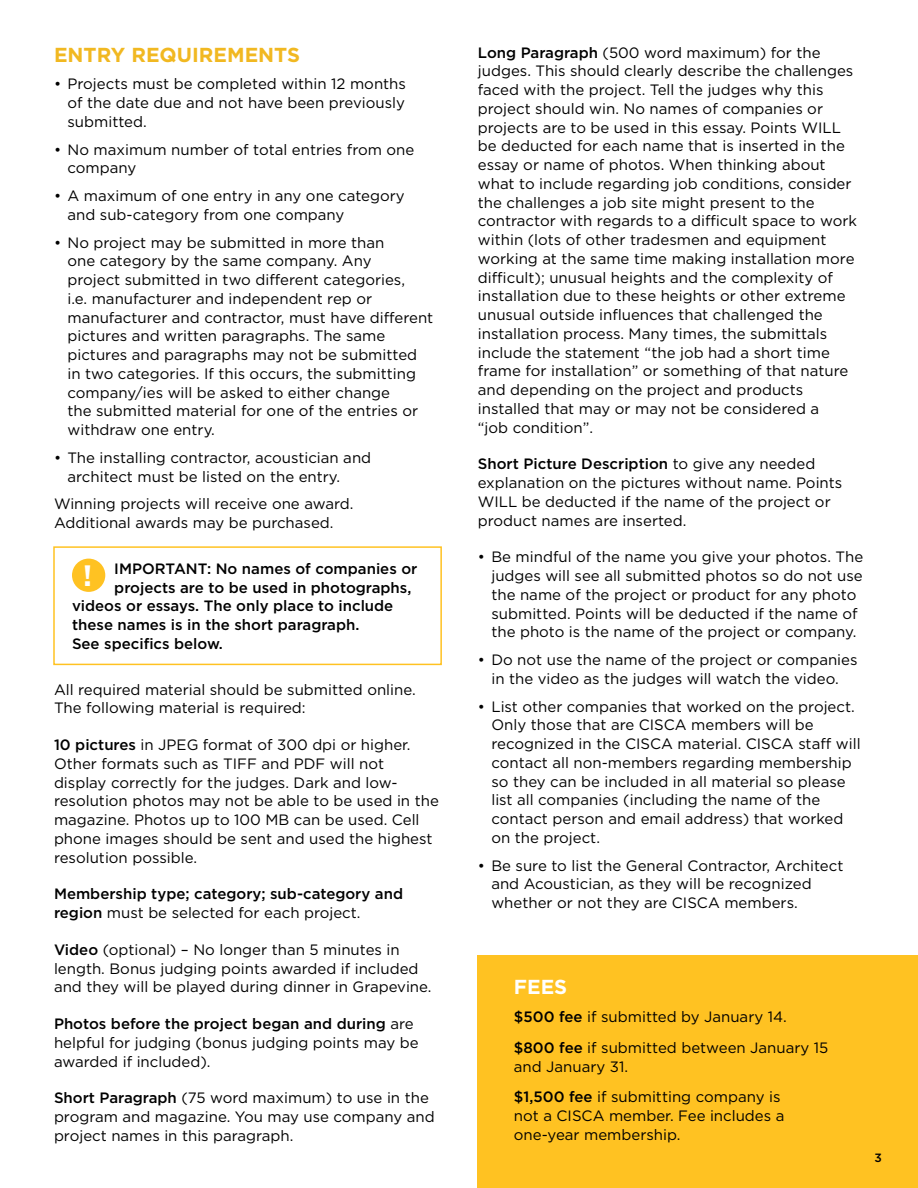
<style>
.page{position:relative;width:918px;height:1188px;background:#fff}
.page>*{position:absolute;margin:0;border:0;box-sizing:border-box;transform-origin:0 0}
.t1{font:700 29.55px "Gotham";color:#fff}
.t2{font:700 20.25px "Gotham";color:#f1b821}
.t3{font:700 20.25px "Gotham";color:#fff}
.t4{font:15px/18.8px "Gotham";color:#000}
.t5{font:500 15px/18.8px "Gotham";color:#000}
.t6{font:500 12px "Gotham";color:#000}
.s1{font-weight:500}
.s2{font-weight:400}
</style>
<div class="page">
<div style="left:53px;top:546px;width:389px;height:119px;border:2px solid #ffc222"></div>
<div style="left:478px;top:955px;width:440px;height:233px;background:#ffc222"></div>
<div style="left:72px;top:559px;width:33px;height:33px;background:#ffc222;border-radius:50%"></div>
<h2 class="t2" style="left:54px;top:43px;width:248px">ENTRY REQUIREMENTS</h2>
<p class="t4" style="left:68px;top:75px;width:340px;text-align:justify;text-indent:-14px">• Projects must be completed within 12 months of the date due and not have been previously submitted.</p>
<p class="t4" style="left:68px;top:140px;width:348px;text-indent:-14px">• No maximum number of total entries from one company</p>
<p class="t4" style="left:68px;top:186px;width:339px;text-indent:-14px">• A maximum of one entry in any one category and sub-category from one company</p>
<p class="t4" style="left:68px;top:233px;width:367px;text-indent:-14px">• No project may be submitted in more than<br>one category by the same company. Any<br>project submitted in two different categories,<br>i.e. manufacturer and independent rep or manufacturer and contractor, must have different pictures and written paragraphs. The same pictures and paragraphs may not be submitted in two categories. If this occurs, the submitting company/ies will be asked to either change<br>the submitted material for one of the entries or withdraw one entry.</p>
<p class="t4" style="left:68px;top:448px;width:305px;text-indent:-14px">• The installing contractor, acoustician and architect must be listed on the entry.</p>
<p class="t4" style="left:54px;top:495px;width:301px">Winning projects will receive one award.<br>Additional awards may be purchased.</p>
<p class="t5" style="left:114px;top:559px;width:305px">IMPORTANT: No names of companies or</p>
<p class="t5" style="left:114px;top:578px;width:299px">projects are to be used in photographs,</p>
<p class="t5" style="left:72px;top:596px;width:323px">videos or essays. The only place to include</p>
<p class="t5" style="left:72px;top:615px;width:289px">these names is in the short paragraph.</p>
<p class="t5" style="left:72px;top:634px;width:152px">See specifics below.</p>
<p class="t4" style="left:54px;top:680px;width:363px">All required material should be submitted online.<br>The following material is required:</p>
<p class="t4" style="left:54px;top:735px;width:386px"><span class="s1">10 pictures</span> in JPEG format of 300 dpi or higher.<br>Other formats such as TIFF and PDF will not display correctly for the judges. Dark and low&shy;resolution photos may not be able to be used in the magazine. Photos up to 100 MB can be used. Cell phone images should be sent and used the highest resolution possible.</p>
<p class="t5" style="left:54px;top:884px;width:351px">Membership type; category; sub-category and region <span class="s2">must be selected for each project.</span></p>
<p class="t4" style="left:54px;top:940px;width:379px"><span class="s1">Video</span> (optional) – No longer than 5 minutes in length. Bonus judging points awarded if included and they will be played during dinner in Grapevine.</p>
<p class="t4" style="left:54px;top:1014px;width:366px"><span class="s1">Photos before the project began and during</span> are helpful for judging (bonus judging points may be awarded if included).</p>
<p class="t4" style="left:54px;top:1089px;width:382px"><span class="s1">Short Paragraph</span> (75 word maximum) to use in the program and magazine. You may use company and project names in this paragraph.</p>
<h1 class="t1" style="left:83px;top:559px;width:11px">!</h1>
<p class="t4" style="left:478px;top:43px;width:381px"><span class="s1">Long Paragraph</span> (500 word maximum) for the judges. This should clearly describe the challenges faced with the project. Tell the judges why this project should win. No names of companies or projects are to be used in this essay. Points WILL be deducted for each name that is inserted in the essay or name of photos. When thinking about what to include regarding job conditions, consider the challenges a job site might present to the contractor with regards to a difficult space to work within (lots of other tradesmen and equipment working at the same time making installation more difficult); unusual heights and the complexity of installation due to these heights or other extreme unusual outside influences that challenged the installation process. Many times, the submittals include the statement “the job had a short time frame for installation” or something of that nature and depending on the project and products installed that may or may not be considered a<br>“job condition”.</p>
<p class="t4" style="left:478px;top:454px;width:366px"><span class="s1">Short Picture Description</span> to give any needed explanation on the pictures without name. Points WILL be deducted if the name of the project or product names are inserted.</p>
<p class="t4" style="left:491px;top:547px;width:373px;text-indent:-14px">• Be mindful of the name you give your photos. The judges will see all submitted photos so do not use the name of the project or product for any photo submitted. Points will be deducted if the name of the photo is the name of the project or company.</p>
<p class="t4" style="left:478px;top:650px;width:381px;text-align:center">• Do not use the name of the project or companies in the video as the judges will watch the video.</p>
<p class="t4" style="left:491px;top:697px;width:371px;text-indent:-14px">• List other companies that worked on the project.<br>Only those that are CISCA members will be recognized in the CISCA material. CISCA staff will contact all non-members regarding membership so they can be included in all material so please list all companies (including the name of the contact person and email address) that worked on the project.</p>
<p class="t4" style="left:491px;top:856px;width:354px;text-indent:-14px">• Be sure to list the General Contractor, Architect and Acoustician, as they will be recognized whether or not they are CISCA members.</p>
<h2 class="t3" style="left:514px;top:976px;width:55px">FEES</h2>
<p class="t4" style="left:514px;top:1001px;width:316px;line-height:30.8px"><span class="s1">$500 fee</span> if submitted by January 14. <span class="s1">$800 fee</span> if submitted between January 15</p>
<p class="t4" style="left:514px;top:1051px;width:268px;line-height:30.8px">and January 31.<br><span class="s1">$1,500 fee</span> if submitting company is</p>
<p class="t4" style="left:514px;top:1106px;width:272px">not a CISCA member. Fee includes a one-year membership.</p>
<p class="t6" style="left:875px;top:1151px;width:9px">3</p>
</div>
